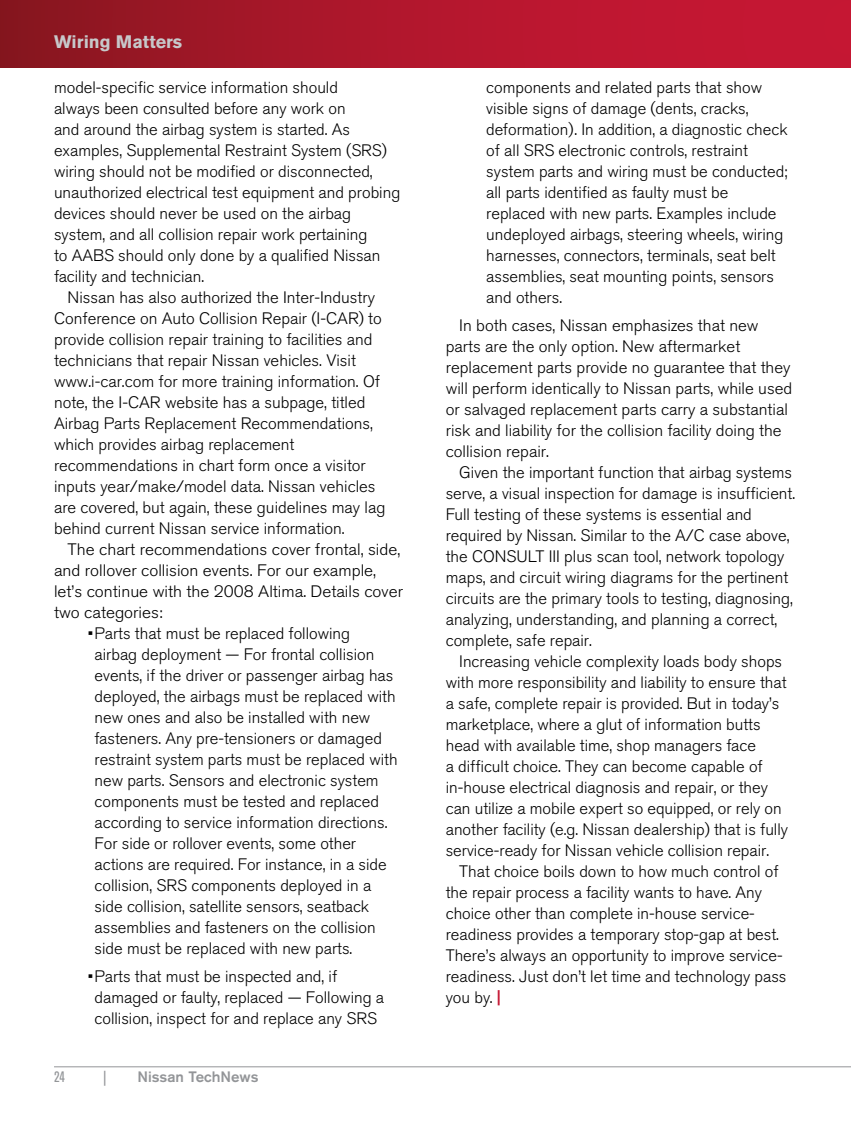
<style>
.page{position:relative;width:851px;height:1134px;background:#fff}
.page>*{position:absolute;margin:0;border:0;box-sizing:border-box;transform-origin:0 0}
.t1{font:700 18px "Nissan AG";color:#c7c8ca}
.Content{font:300 16.5px/21px "Nissan AG";color:#000}
.Content-2{font:300 16.5px/21px "Nissan AG";color:#000;scale:1.04 1}
.t2{font:500 15px "Nissan AG";color:#939598}
.t3{font:condensed 15px "Nissan AG";color:#939598}
.s1{font-weight:500;color:#c51733}
</style>
<div class="page">
<div style="left:0;top:0;width:850px;height:68px;background:linear-gradient(to right,#8d1621,#cf1736)"></div>
<hr style="left:54px;top:1066px;width:796px;height:1px;background:#939598">
<p class="t1" style="left:54px;top:31px;width:130px">Wiring Matters</p>
<p class="Content" style="left:54px;top:77px;width:348px">model-specific service information should<br>always been consulted before any work on<br>and around the airbag system is started. As examples, Supplemental Restraint System (SRS) wiring should not be modified or disconnected, unauthorized electrical test equipment and probing devices should never be used on the airbag system, and all collision repair work pertaining<br>to AABS should only done by a qualified Nissan facility and technician.</p>
<p class="Content" style="left:54px;top:287px;width:333px;text-indent:14px">Nissan has also authorized the Inter-Industry Conference on Auto Collision Repair (I-CAR) to provide collision repair training to facilities and technicians that repair Nissan vehicles. Visit www.i-car.com for more training information. Of note, the I-CAR website has a subpage, titled Airbag Parts Replacement Recommendations, which provides airbag replacement recommendations in chart form once a visitor inputs year/make/model data. Nissan vehicles are covered, but again, these guidelines may lag behind current Nissan service information.</p>
<p class="Content-2" style="left:54px;top:539px;width:337px;text-indent:14px">The chart recommendations cover frontal, side, and rollover collision events. For our example, let’s continue with the 2008 Altima. Details cover two categories:</p>
<p class="Content" style="left:94px;top:623px;width:305px;text-indent:-7px">•Parts that must be replaced following<br>airbag deployment — For frontal collision events, if the driver or passenger airbag has deployed, the airbags must be replaced with new ones and also be installed with new fasteners. Any pre-tensioners or damaged restraint system parts must be replaced with new parts. Sensors and electronic system components must be tested and replaced according to service information directions.<br>For side or rollover events, some other actions are required. For instance, in a side collision, SRS components deployed in a side collision, satellite sensors, seatback assemblies and fasteners on the collision side must be replaced with new parts.</p>
<p class="Content" style="left:94px;top:966px;width:291px;text-indent:-7px">•Parts that must be inspected and, if damaged or faulty, replaced — Following a collision, inspect for and replace any SRS</p>
<p class="t3" style="left:54px;top:1069px;width:13px">24</p>
<p class="t3" style="left:103px;top:1069px;width:5px">|</p>
<p class="t2" style="left:137px;top:1068px;width:123px">Nissan TechNews</p>
<p class="Content" style="left:486px;top:77px;width:303px">components and related parts that show visible signs of damage (dents, cracks, deformation). In addition, a diagnostic check of all SRS electronic controls, restraint system parts and wiring must be conducted; all parts identified as faulty must be replaced with new parts. Examples include undeployed airbags, steering wheels, wiring harnesses, connectors, terminals, seat belt assemblies, seat mounting points, sensors and others.</p>
<p class="Content" style="left:446px;top:315px;width:348px;text-indent:14px">In both cases, Nissan emphasizes that new parts are the only option. New aftermarket replacement parts provide no guarantee that they will perform identically to Nissan parts, while used or salvaged replacement parts carry a substantial risk and liability for the collision facility doing the collision repair.</p>
<p class="Content" style="left:446px;top:462px;width:351px;text-indent:14px">Given the important function that airbag systems serve, a visual inspection for damage is insufficient.<br>Full testing of these systems is essential and required by Nissan. Similar to the A/C case above, the CONSULT III plus scan tool, network topology maps, and circuit wiring diagrams for the pertinent circuits are the primary tools to testing, diagnosing, analyzing, understanding, and planning a correct, complete, safe repair.</p>
<p class="Content" style="left:446px;top:651px;width:344px;text-indent:14px">Increasing vehicle complexity loads body shops with more responsibility and liability to ensure that a safe, complete repair is provided. But in today’s marketplace, where a glut of information butts head with available time, shop managers face<br>a difficult choice. They can become capable of in-house electrical diagnosis and repair, or they can utilize a mobile expert so equipped, or rely on another facility (e.g. Nissan dealership) that is fully service-ready for Nissan vehicle collision repair.</p>
<p class="Content" style="left:446px;top:861px;width:342px;text-indent:14px">That choice boils down to how much control of the repair process a facility wants to have. Any choice other than complete in-house service&shy;readiness provides a temporary stop-gap at best.<br>There’s always an opportunity to improve service&shy;readiness. Just don’t let time and technology pass you by. <span class="s1">|</span></p>
</div>
